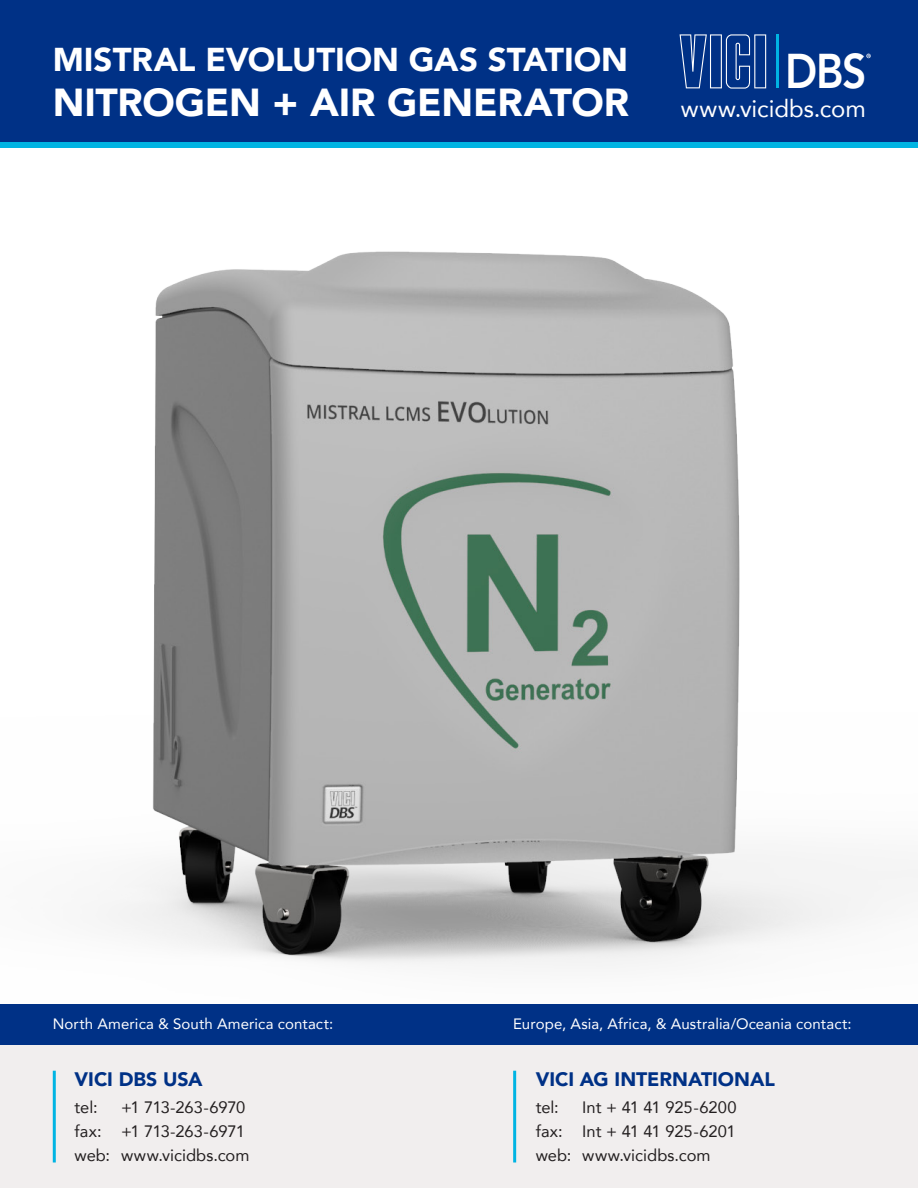
<style>
.page{position:relative;width:918px;height:1188px;background:#fff}
.page>*{position:absolute;margin:0;border:0;box-sizing:border-box;transform-origin:0 0}
.t1{font:800 48.75px "Avenir";color:#fff;scale:.87 1}
.t2{font:900 39px "Avenir";letter-spacing:-.005em;color:#fff}
.t3{font:900 33px "Avenir";letter-spacing:-.005em;color:#fff}
.t4{font:24px "Avenir";color:#fff}
.t5{font:900 19.5px "Avenir";letter-spacing:-.005em;color:#003186}
.t6{font:16.5px "Avenir";color:#231f20}
.t7{font:16.5px "Avenir";letter-spacing:-.03em;color:#231f20}
.t8{font:15px "Avenir";letter-spacing:.01em;color:#fff}
</style>
<div class="page">
<img style="left:106px;top:251px;width:812px;height:716px">
<div style="left:0;top:1010px;width:918px;height:178px;background:#f1eeee"></div>
<div style="left:0;top:1004px;width:918px;height:41px;background:#003186"></div>
<svg style="left:0;top:141px;width:918px;height:7px;fill:#00b4e3"></svg>
<div style="left:0;top:0;width:918px;height:141px;background:#003186"></div>
<hr style="left:513px;top:1071px;width:3px;height:92px;background:#00b4e3">
<hr style="left:776px;top:34px;width:2px;height:54px;background:#00b4e3">
<svg style="left:680px;top:34px;width:86px;height:55px"></svg>
<svg style="left:866px;top:54px;width:5px;height:4px"></svg>
<hr style="left:53px;top:1071px;width:3px;height:92px;background:#00b4e3">
<p class="t3" style="left:53px;top:31px;width:577px">MISTRAL EVOLUTION GAS STATION</p>
<p class="t2" style="left:53px;top:69px;width:578px">NITROGEN + AIR GENERATOR</p>
<p class="t1" style="left:785px;top:33px;width:95px">DBS</p>
<p class="t4" style="left:681px;top:90px;width:186px">www.vicidbs.com</p>
<p class="t8" style="left:53px;top:1012px;width:282px">North America &amp; South America contact:</p>
<p class="t8" style="left:513px;top:1012px;width:340px">Europe, Asia, Africa, &amp; Australia/Oceania contact:</p>
<p class="t5" style="left:75px;top:1062px;width:130px">VICI DBS USA</p>
<p class="t6" style="left:75px;top:1095px;width:25px">tel:</p>
<p class="t7" style="left:121px;top:1095px;width:126px">+1 713-263-6970</p>
<p class="t6" style="left:75px;top:1119px;width:172px">fax: +1 713-263-6971</p>
<p class="t6" style="left:75px;top:1143px;width:177px">web: www.vicidbs.com</p>
<p class="t5" style="left:536px;top:1062px;width:241px">VICI AG INTERNATIONAL</p>
<p class="t6" style="left:536px;top:1095px;width:25px">tel:</p>
<p class="t6" style="left:582px;top:1095px;width:156px">Int + 41 41 925-6200</p>
<p class="t6" style="left:536px;top:1119px;width:202px">fax: Int + 41 41 925-6201</p>
<p class="t6" style="left:536px;top:1143px;width:177px">web: www.vicidbs.com</p>
</div>
